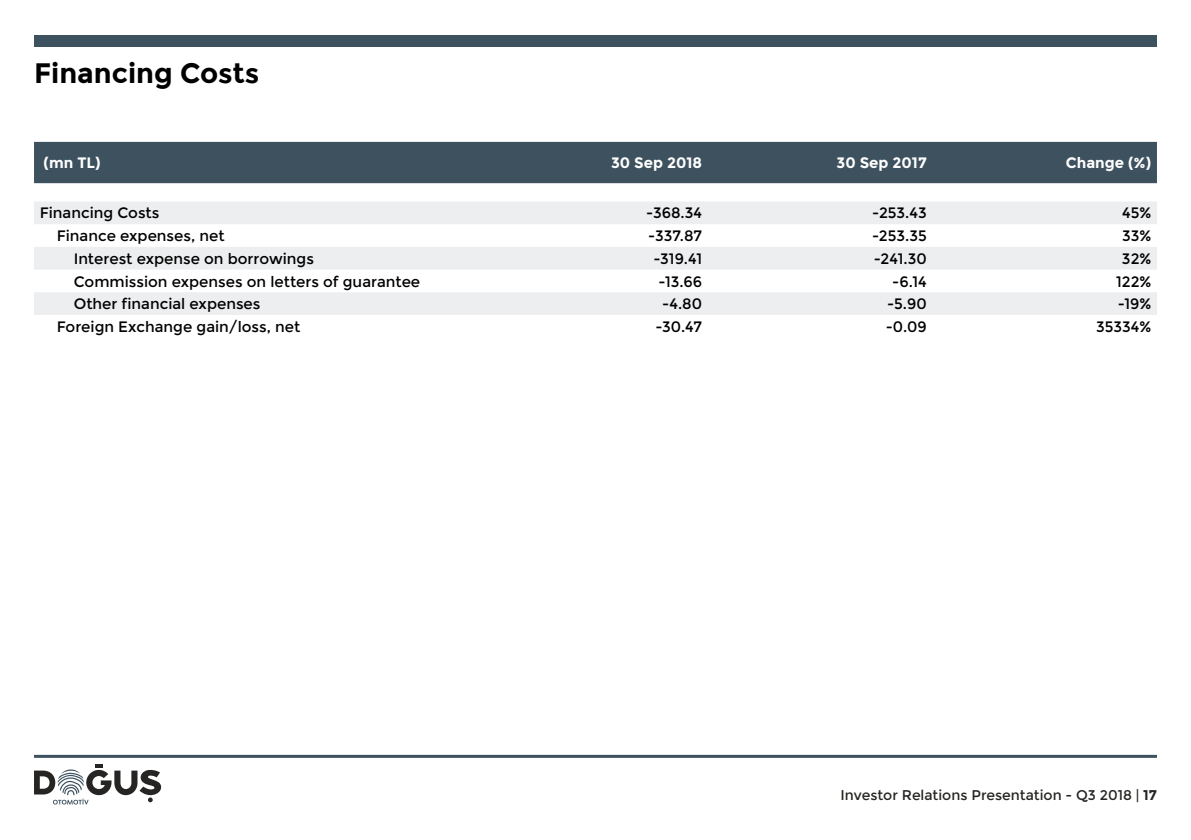
<style>
.page{position:relative;width:1191px;height:840px;background:#fff}
.page>*{position:absolute;margin:0;border:0;box-sizing:border-box;transform-origin:0 0}
.t1{font:700 28px "Montserrat";color:#000}
.t2{font:15px "Montserrat";color:#000}
.t3{font:700 15px "Montserrat";color:#fff}
.t4{font:14px "Montserrat";color:#262523}
.s1{font-weight:700}
</style>
<div class="page">
<div style="left:34px;top:35px;width:1123px;height:12px;background:#3d515f"></div>
<hr style="left:34px;top:754px;width:1123px;height:3px;background:#3d515f">
<svg style="left:34px;top:764px;width:128px;height:40px"></svg>
<div style="left:34px;top:142px;width:1123px;height:41px;background:#3d515f"></div>
<svg style="left:34px;top:202px;width:1123px;height:113px;fill:#eceeef"></svg>
<h1 class="t1" style="left:34px;top:57px;width:227px">Financing Costs</h1>
<p class="t3" style="left:44px;top:154px;width:58px">(mn TL)</p>
<p class="t3" style="left:611px;top:154px;width:93px">30 Sep 2018</p>
<p class="t3" style="left:836px;top:154px;width:92px">30 Sep 2017</p>
<p class="t3" style="left:1065px;top:154px;width:87px">Change (%)</p>
<p class="t2" style="left:40px;top:204px;width:121px">Financing Costs</p>
<p class="t2" style="left:646px;top:204px;width:57px">-368.34</p>
<p class="t2" style="left:872px;top:204px;width:56px">-253.43</p>
<p class="t2" style="left:1122px;top:204px;width:31px">45%</p>
<p class="t2" style="left:57px;top:227px;width:169px">Finance expenses, net</p>
<p class="t2" style="left:648px;top:227px;width:55px">-337.87</p>
<p class="t2" style="left:872px;top:227px;width:56px">-253.35</p>
<p class="t2" style="left:1122px;top:227px;width:31px">33%</p>
<p class="t2" style="left:74px;top:250px;width:242px">Interest expense on borrowings</p>
<p class="t2" style="left:653px;top:250px;width:50px">-319.41</p>
<p class="t2" style="left:873px;top:250px;width:54px">-241.30</p>
<p class="t2" style="left:1122px;top:250px;width:31px">32%</p>
<p class="t2" style="left:74px;top:272px;width:348px">Commission expenses on letters of guarantee</p>
<p class="t2" style="left:658px;top:272px;width:45px">-13.66</p>
<p class="t2" style="left:892px;top:272px;width:36px">-6.14</p>
<p class="t2" style="left:1116px;top:272px;width:37px">122%</p>
<p class="t2" style="left:74px;top:295px;width:188px">Other financial expenses</p>
<p class="t2" style="left:662px;top:295px;width:41px">-4.80</p>
<p class="t2" style="left:887px;top:295px;width:41px">-5.90</p>
<p class="t2" style="left:1117px;top:295px;width:35px">-19%</p>
<p class="t2" style="left:57px;top:318px;width:245px">Foreign Exchange gain/loss, net</p>
<p class="t2" style="left:655px;top:318px;width:48px">-30.47</p>
<p class="t2" style="left:885px;top:318px;width:42px">-0.09</p>
<p class="t2" style="left:1096px;top:318px;width:57px">35334%</p>
<p class="t4" style="left:840px;top:786px;width:318px">Investor Relations Presentation - Q3 2018 | <span class="s1">17</span></p>
</div>
